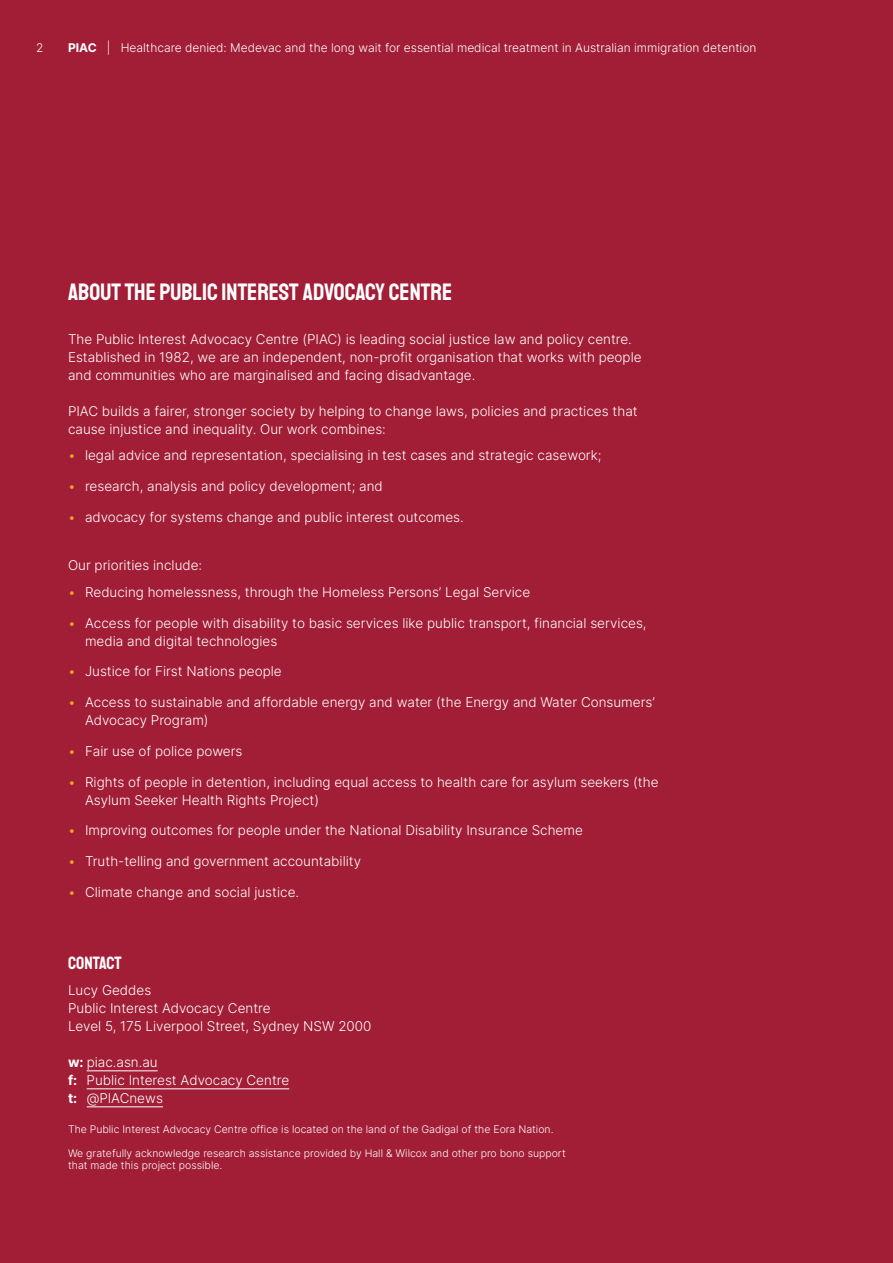
<style>
.page{position:relative;width:893px;height:1263px;background:#a21d36}
.page>*{position:absolute;margin:0;border:0;box-sizing:border-box;transform-origin:0 0}
.t1{font:24px "Staatliches";color:#fff}
.t2{font:18px "Staatliches";letter-spacing:-.005em;color:#fff}
.t3{font:300 13.5px/18px "Inter";color:#fff}
.t4{font:300 12px "Inter";color:#fff}
.t5{font:300 10.5px/12px "Inter";color:#fff}
.s1{font-weight:700}
.s2{color:#f5a81c}
</style>
<div class="page">
<hr style="left:87px;top:1070px;width:71px;height:1px;background:#fff">
<hr style="left:87px;top:1088px;width:202px;height:1px;background:#fff">
<hr style="left:87px;top:1106px;width:76px;height:1px;background:#fff">
<p class="t4" style="left:36px;top:40px;width:9px">2</p>
<p class="t4" style="left:68px;top:40px;width:690px"><span class="s1">PIAC</span> | Healthcare denied: Medevac and the long wait for essential medical treatment in Australian immigration detention</p>
<h1 class="t1" style="left:68px;top:281px;width:386px">ABOUT THE PUBLIC INTEREST ADVOCACY CENTRE</h1>
<p class="t3" style="left:68px;top:330px;width:575px">The Public Interest Advocacy Centre (PIAC) is leading social justice law and policy centre.<br>Established in 1982, we are an independent, non-profit organisation that works with people and communities who are marginalised and facing disadvantage.</p>
<p class="t3" style="left:68px;top:402px;width:571px">PIAC builds a fairer, stronger society by helping to change laws, policies and practices that cause injustice and inequality. Our work combines:</p>
<p class="t3" style="left:68px;top:446px;width:535px"><span class="s2">•</span> legal advice and representation, specialising in test cases and strategic casework;</p>
<p class="t3" style="left:68px;top:477px;width:316px"><span class="s2">•</span> research, analysis and policy development; and</p>
<p class="t3" style="left:68px;top:508px;width:397px"><span class="s2">•</span> advocacy for systems change and public interest outcomes.</p>
<p class="t3" style="left:68px;top:556px;width:136px">Our priorities include:</p>
<p class="t3" style="left:68px;top:583px;width:464px"><span class="s2">•</span> Reducing homelessness, through the Homeless Persons’ Legal Service</p>
<p class="t3" style="left:85px;top:614px;width:563px;text-indent:-17px"><span class="s2">•</span> Access for people with disability to basic services like public transport, financial services, media and digital technologies</p>
<p class="t3" style="left:68px;top:662px;width:215px"><span class="s2">•</span> Justice for First Nations people</p>
<p class="t3" style="left:85px;top:693px;width:571px;text-indent:-17px"><span class="s2">•</span> Access to sustainable and affordable energy and water (the Energy and Water Consumers’<br>Advocacy Program)</p>
<p class="t3" style="left:68px;top:742px;width:176px"><span class="s2">•</span> Fair use of police powers</p>
<p class="t3" style="left:85px;top:773px;width:575px;text-indent:-17px"><span class="s2">•</span> Rights of people in detention, including equal access to health care for asylum seekers (the<br>Asylum Seeker Health Rights Project)</p>
<p class="t3" style="left:68px;top:821px;width:516px"><span class="s2">•</span> Improving outcomes for people under the National Disability Insurance Scheme</p>
<p class="t3" style="left:68px;top:852px;width:295px"><span class="s2">•</span> Truth-telling and government accountability</p>
<p class="t3" style="left:68px;top:883px;width:233px"><span class="s2">•</span> Climate change and social justice.</p>
<h2 class="t2" style="left:68px;top:954px;width:55px">CONTACT</h2>
<p class="t3" style="left:68px;top:981px;width:305px">Lucy Geddes<br>Public Interest Advocacy Centre<br>Level 5, 175 Liverpool Street, Sydney NSW 2000</p>
<p class="t3" style="left:68px;top:1053px;width:223px"><span class="s1">w:</span> piac.asn.au<br><span class="s1">f:</span> Public Interest Advocacy Centre <span class="s1">t:</span> @PIACnews</p>
<p class="t5" style="left:68px;top:1123px;width:487px">The Public Interest Advocacy Centre office is located on the land of the Gadigal of the Eora Nation.</p>
<p class="t5" style="left:68px;top:1147px;width:499px">We gratefully acknowledge research assistance provided by Hall &amp; Wilcox and other pro bono support that made this project possible.</p>
</div>
